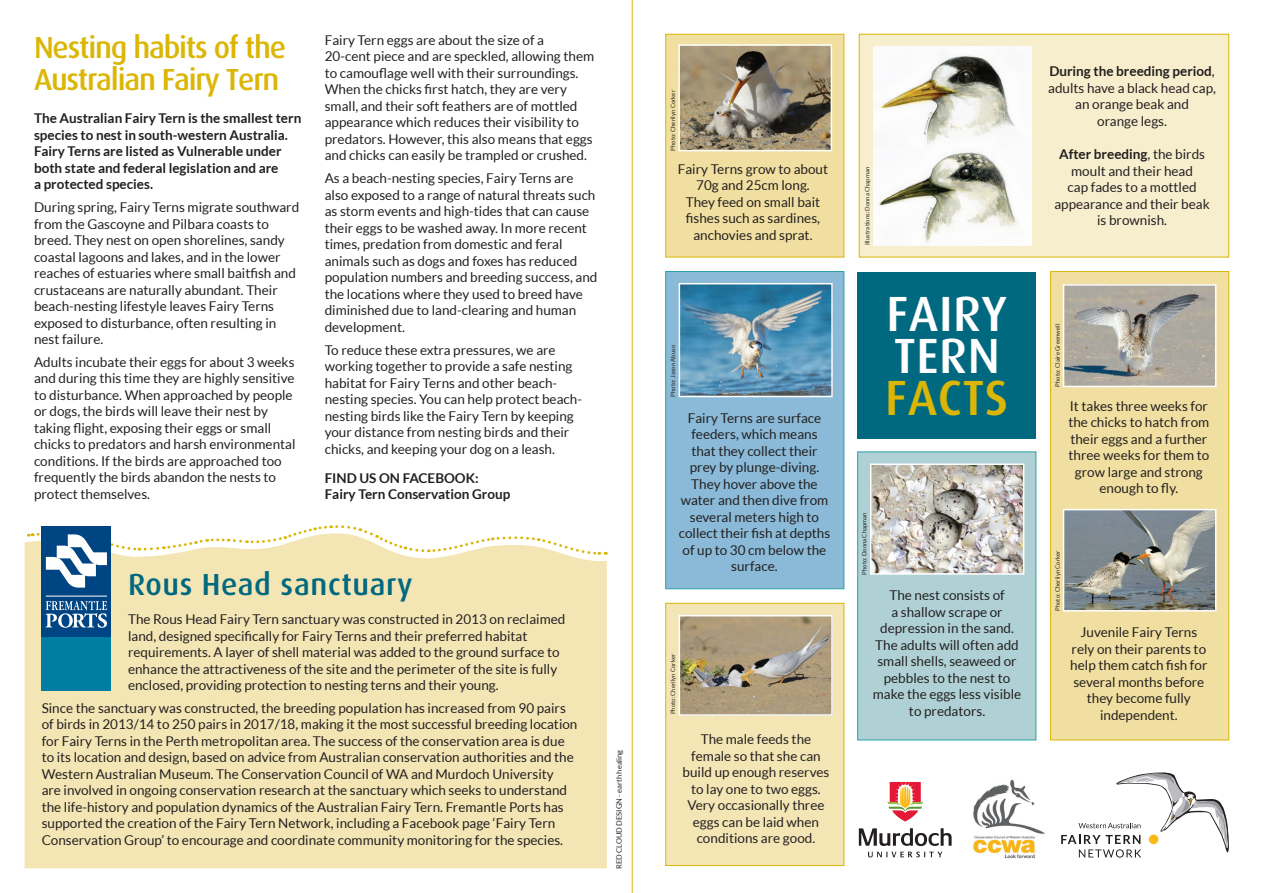
<style>
.page{position:relative;width:1263px;height:893px;background:#fff}
.page>*{position:absolute;margin:0;border:0;box-sizing:border-box;transform-origin:0 0}
.t1{font:500 49.5px/42px "Dax";letter-spacing:.01em;color:#fff}
.t2{font:500 49.5px "Dax";letter-spacing:.06em;color:#dbb605}
.t3{font:500 30.45px/32.1px "Dax";letter-spacing:-.04em;color:#dbb605}
.t4{font:500 30.45px "Dax";letter-spacing:.02em;color:#00697f}
.t5{font:13.5px/16.5px "Lato";color:#231f20;text-align:center}
.t6{font:700 13.5px/16.5px "Lato";color:#231f20}
.t7{font:7.5px "Lato";color:#231f20}
.t8{font:6px "Lato";color:#231f20}
.s1{font-weight:700}
</style>
<div class="page">
<div style="left:1050px;top:271px;width:179px;height:469px;background:#f0dfa0;border:1px solid #dbb605"></div>
<div style="left:25px;top:542px;width:582px;height:326px;background:#f3e5b4"></div>
<hr style="left:632px;top:0;width:1px;height:893px;background:#dbb605">
<div style="left:857px;top:272px;width:179px;height:166px;background:#00697f"></div>
<div style="left:665px;top:34px;width:179px;height:223px;background:#f0dfa0;border:1px solid #dbb605"></div>
<img style="left:681px;top:47px;width:148px;height:101px">
<div style="left:678px;top:44px;width:154px;height:107px;border:2px solid #fff"></div>
<div style="left:857px;top:452px;width:179px;height:288px;background:#afd1d5;border:1px solid #29a0a7"></div>
<img style="left:873px;top:466px;width:148px;height:106px">
<div style="left:870px;top:463px;width:154px;height:112px;border:2px solid #fff"></div>
<div style="left:665px;top:271px;width:179px;height:318px;background:#8abad7;border:1px solid #29a0a7"></div>
<img style="left:682px;top:286px;width:148px;height:108px">
<div style="left:679px;top:283px;width:154px;height:114px;border:2px solid #fff"></div>
<div style="left:665px;top:603px;width:179px;height:263px;background:#f3e5b4;border:1px solid #dbb605"></div>
<img style="left:682px;top:618px;width:148px;height:95px">
<div style="left:679px;top:615px;width:154px;height:101px;border:2px solid #fff"></div>
<img style="left:1066px;top:287px;width:147px;height:97px">
<div style="left:1063px;top:284px;width:153px;height:103px;border:2px solid #fff"></div>
<img style="left:1066px;top:512px;width:147px;height:96px">
<div style="left:1063px;top:509px;width:153px;height:102px;border:2px solid #fff"></div>
<div style="left:859px;top:34px;width:370px;height:223px;background:#f7eecd"></div>
<img style="left:873px;top:47px;width:158px;height:102px">
<img style="left:873px;top:149px;width:158px;height:96px">
<div style="left:42px;top:636px;width:69px;height:55px;background:#007ea2"></div>
<div style="left:42px;top:526px;width:69px;height:110px;background:#004583"></div>
<svg style="left:27px;top:525px;width:581px;height:63px"></svg>
<hr style="left:46px;top:596px;width:61px;height:1px;background:#fff">
<svg style="left:46px;top:600px;width:61px;height:28px"></svg>
<svg style="left:1061px;top:772px;width:168px;height:85px"></svg>
<img style="left:973px;top:779px;width:72px;height:80px">
<svg style="left:859px;top:828px;width:92px;height:29px"></svg>
<svg style="left:887px;top:782px;width:36px;height:39px"></svg>
<h2 class="t3" style="left:34px;top:31px;width:254px">Nesting habits of the<br>Australian Fairy Tern</h2>
<p class="t6" style="left:34px;top:110px;width:269px">The Australian Fairy Tern is the smallest tern species to nest in south-western Australia.<br>Fairy Terns are listed as Vulnerable under both state and federal legislation and are<br>a protected species.</p>
<p class="t5" style="left:34px;top:199px;width:267px;text-align:left">During spring, Fairy Terns migrate southward from the Gascoyne and Pilbara coasts to breed. They nest on open shorelines, sandy coastal lagoons and lakes, and in the lower reaches of estuaries where small baitfish and crustaceans are naturally abundant. Their beach-nesting lifestyle leaves Fairy Terns exposed to disturbance, often resulting in nest failure.</p>
<p class="t5" style="left:34px;top:354px;width:263px;text-align:left">Adults incubate their eggs for about 3 weeks and during this time they are highly sensitive to disturbance. When approached by people or dogs, the birds will leave their nest by taking flight, exposing their eggs or small chicks to predators and harsh environmental conditions. If the birds are approached too frequently the birds abandon the nests to protect themselves.</p>
<p class="t5" style="left:325px;top:32px;width:271px;text-align:left">Fairy Tern eggs are about the size of a<br>20-cent piece and are speckled, allowing them to camouflage well with their surroundings.<br>When the chicks first hatch, they are very small, and their soft feathers are of mottled appearance which reduces their visibility to predators. However, this also means that eggs and chicks can easily be trampled or crushed.</p>
<p class="t5" style="left:325px;top:170px;width:274px;text-align:left">As a beach-nesting species, Fairy Terns are also exposed to a range of natural threats such as storm events and high-tides that can cause their eggs to be washed away. In more recent times, predation from domestic and feral animals such as dogs and foxes has reduced population numbers and breeding success, and the locations where they used to breed have diminished due to land-clearing and human development.</p>
<p class="t5" style="left:325px;top:341px;width:259px;text-align:left">To reduce these extra pressures, we are working together to provide a safe nesting habitat for Fairy Terns and other beach&shy;nesting species. You can help protect beach&shy;nesting birds like the Fairy Tern by keeping your distance from nesting birds and their chicks, and keeping your dog on a leash.</p>
<p class="t6" style="left:325px;top:469px;width:187px">Find us on facebook:<br>Fairy Tern Conservation Group</p>
<h2 class="t4" style="left:128px;top:567px;width:286px">Rous Head sanctuary</h2>
<p class="t5" style="left:128px;top:611px;width:439px;text-align:left">The Rous Head Fairy Tern sanctuary was constructed in 2013 on reclaimed land, designed specifically for Fairy Terns and their preferred habitat requirements. A layer of shell material was added to the ground surface to enhance the attractiveness of the site and the perimeter of the site is fully enclosed, providing protection to nesting terns and their young.</p>
<p class="t5" style="left:42px;top:700px;width:537px;text-align:left">Since the sanctuary was constructed, the breeding population has increased from 90 pairs of birds in 2013/14 to 250 pairs in 2017/18, making it the most successful breeding location for Fairy Terns in the Perth metropolitan area. The success of the conservation area is due to its location and design, based on advice from Australian conservation authorities and the Western Australian Museum. The Conservation Council of WA and Murdoch University<br>are involved in ongoing conservation research at the sanctuary which seeks to understand the life-history and population dynamics of the Australian Fairy Tern. Fremantle Ports has supported the creation of the Fairy Tern Network, including a Facebook page ‘Fairy Tern Conservation Group’ to encourage and coordinate community monitoring for the species.</p>
<p class="t7" style="left:615px;top:869px;width:121px;rotate:-90deg">RED CLOUD DESIGN - earth healing</p>
<p class="t8" style="left:670px;top:151px;width:62px;rotate:-90deg">Photo: Cherilyn Corker</p>
<p class="t5" style="left:678px;top:160px;width:152px">Fairy Terns grow to about<br>70g and 25cm long.<br>They feed on small bait fishes such as sardines, anchovies and sprat.</p>
<p class="t8" style="left:670px;top:397px;width:53px;rotate:-90deg">Photo: Jason Abuso</p>
<p class="t5" style="left:679px;top:410px;width:153px">Fairy Terns are surface feeders, which means that they collect their prey by plunge-diving.<br>They hover above the water and then dive from several meters high to collect their fish at depths of up to 30 cm below the surface.</p>
<p class="t8" style="left:670px;top:714px;width:62px;rotate:-90deg">Photo: Cherilyn Corker</p>
<p class="t5" style="left:682px;top:731px;width:148px">The male feeds the female so that she can build up enough reserves to lay one to two eggs.<br>Very occasionally three eggs can be laid when conditions are good.</p>
<p class="t8" style="left:864px;top:245px;width:79px;rotate:-90deg">Illustrations: Donna Chapman</p>
<h1 class="t1" style="left:886px;top:294px;width:122px">Fairy<br>Tern</h1>
<h1 class="t2" style="left:885px;top:371px;width:125px">facts</h1>
<p class="t8" style="left:861px;top:575px;width:64px;rotate:-90deg">Photo: Donna Chapman</p>
<p class="t5" style="left:873px;top:587px;width:150px">The nest consists of<br>a shallow scrape or depression in the sand.<br>The adults will often add small shells, seaweed or pebbles to the nest to make the eggs less visible to predators.</p>
<p class="t5" style="left:1048px;top:63px;width:169px"><span class="s1">During the breeding period</span>, adults have a black head cap, an orange beak and<br>orange legs.</p>
<p class="t5" style="left:1054px;top:146px;width:157px"><span class="s1">After breeding</span>, the birds moult and their head<br>cap fades to a mottled appearance and their beak is brownish.</p>
<p class="t8" style="left:1054px;top:387px;width:64px;rotate:-90deg">Photo: Claire Greenwell</p>
<p class="t5" style="left:1068px;top:397px;width:142px">It takes three weeks for the chicks to hatch from their eggs and a further three weeks for them to grow large and strong enough to fly.</p>
<p class="t8" style="left:1054px;top:611px;width:62px;rotate:-90deg">Photo: Cherilyn Corker</p>
<p class="t5" style="left:1070px;top:624px;width:139px">Juvenile Fairy Terns rely on their parents to help them catch fish for several months before they become fully independent.</p>
</div>
